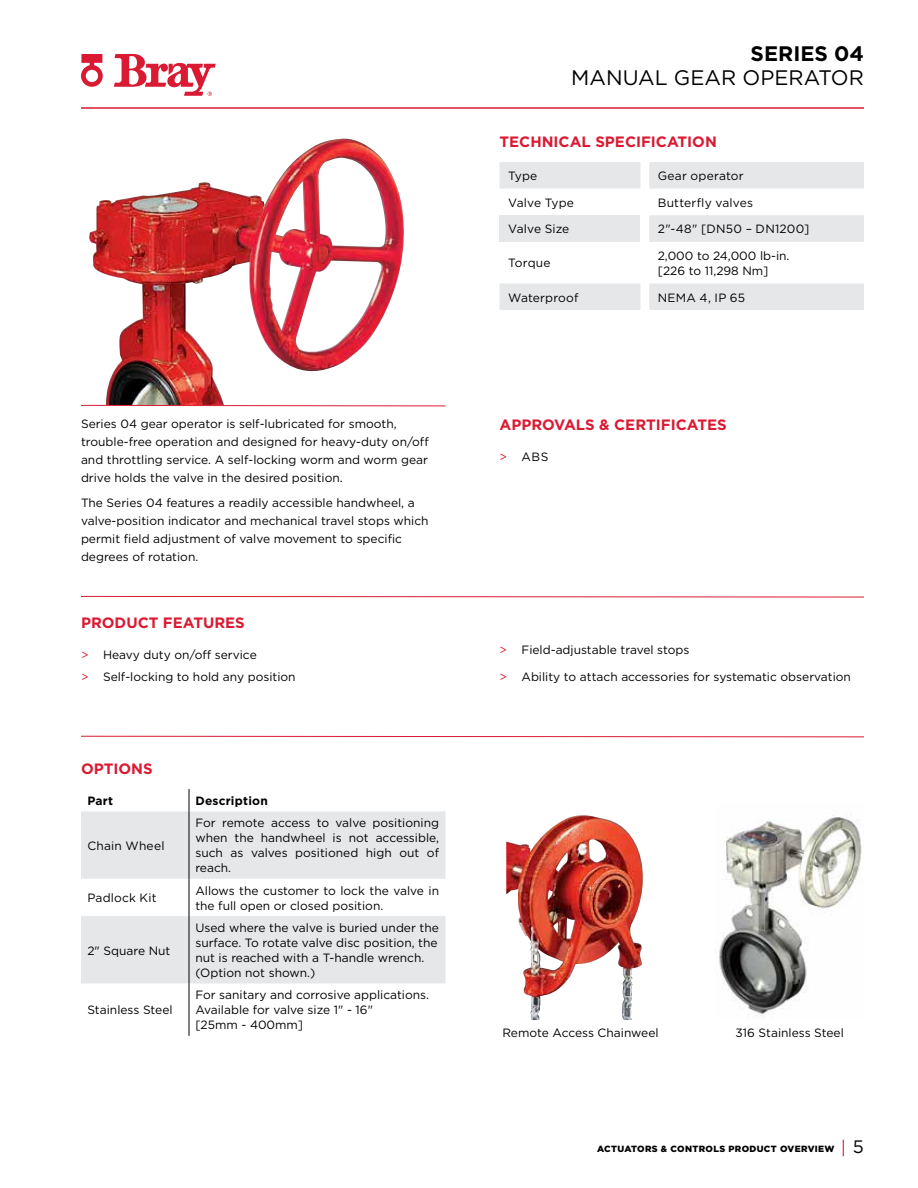
<style>
.page{position:relative;width:918px;height:1188px;background:#fff}
.page>*{position:absolute;margin:0;border:0;box-sizing:border-box;transform-origin:0 0}
.t1{font:21px "Gotham";color:#000}
.t2{font:700 21px "Gotham";color:#000}
.t3{font:700 15px "Gotham";color:#da1a32}
.t4{font:12px/15px "Gotham";color:#000}
.t5{font:12px "Gotham";letter-spacing:.02em;color:#000}
.t6{font:12px "Gotham";letter-spacing:.025em;color:#000}
.t7{font:700 12px "Gotham";letter-spacing:.015em;color:#000}
.t8{font:900 9px "Gotham";letter-spacing:.04em;color:#000}
.s1{color:#da1a32}
.s2{font-weight:400;font-size:18px;color:#da1a32}
.s3{font-weight:400;font-size:18px}
</style>
<div class="page">
<svg style="left:114px;top:54px;width:102px;height:42px"></svg>
<svg style="left:81px;top:54px;width:22px;height:33px"></svg>
<hr style="left:81px;top:107px;width:783px;height:2px;background:#da1a32">
<svg style="left:500px;top:162px;width:364px;height:148px"></svg>
<div style="left:500px;top:215px;width:140px;height:27px;background:#e6e7e8"></div>
<svg style="left:81px;top:811px;width:365px;height:172px;fill:#e6e7e8"></svg>
<svg style="left:189px;top:789px;width:1px;height:22px"></svg>
<hr style="left:189px;top:811px;width:1px;height:68px;background:#000">
<hr style="left:189px;top:879px;width:1px;height:37px;background:#000">
<hr style="left:189px;top:916px;width:1px;height:67px;background:#000">
<hr style="left:189px;top:983px;width:1px;height:53px;background:#000">
<img style="left:87px;top:139px;width:317px;height:266px">
<svg style="left:81px;top:596px;width:783px;height:2px;background:#ec8c98"></svg>
<svg style="left:81px;top:735px;width:783px;height:3px"></svg>
<svg style="left:81px;top:405px;width:365px;height:2px"></svg>
<img style="left:506px;top:815px;width:137px;height:205px">
<img style="left:719px;top:814px;width:143px;height:204px">
<p class="t4" style="left:81px;top:415px;width:349px;line-height:18px">Series 04 gear operator is self-lubricated for smooth, trouble-free operation and designed for heavy-duty on/off and throttling service. A self-locking worm and worm gear drive holds the valve in the desired position.</p>
<p class="t4" style="left:81px;top:493px;width:349px;line-height:18px">The Series 04 features a readily accessible handwheel, a valve-position indicator and mechanical travel stops which permit field adjustment of valve movement to specific degrees of rotation.</p>
<p class="t3" style="left:81px;top:612px;width:165px">PRODUCT FEATURES</p>
<p class="t4" style="left:81px;top:643px;width:216px;line-height:22.8px"><span class="s1">&gt;</span> Heavy duty on/off service<br><span class="s1">&gt;</span> Self-locking to hold any position</p>
<p class="t3" style="left:81px;top:759px;width:73px">OPTIONS</p>
<p class="t7" style="left:87px;top:793px;width:27px">Part</p>
<p class="t7" style="left:195px;top:793px;width:74px">Description</p>
<p class="t5" style="left:87px;top:838px;width:79px">Chain Wheel</p>
<p class="t4" style="left:195px;top:815px;width:245px;text-align:justify">For remote access to valve positioning when the handwheel is not accessible, such as valves positioned high out of reach.</p>
<p class="t4" style="left:87px;top:890px;width:71px">Padlock Kit</p>
<p class="t4" style="left:195px;top:883px;width:245px">Allows the customer to lock the valve in the full open or closed position.</p>
<p class="t4" style="left:87px;top:943px;width:85px">2" Square Nut</p>
<p class="t4" style="left:195px;top:920px;width:245px">Used where the valve is buried under the surface. To rotate valve disc position, the nut is reached with a T-handle wrench. (Option not shown.)</p>
<p class="t4" style="left:87px;top:1002px;width:87px">Stainless Steel</p>
<p class="t4" style="left:195px;top:987px;width:235px">For sanitary and corrosive applications.<br>Available for valve size 1" - 16"<br>[25mm - 400mm]</p>
<h1 class="t2" style="left:751px;top:40px;width:115px">SERIES 04</h1>
<h1 class="t1" style="left:571px;top:64px;width:294px">MANUAL GEAR OPERATOR</h1>
<p class="t3" style="left:500px;top:132px;width:219px">TECHNICAL SPECIFICATION</p>
<p class="t4" style="left:508px;top:168px;width:31px">Type</p>
<p class="t5" style="left:658px;top:168px;width:87px">Gear operator</p>
<p class="t4" style="left:508px;top:195px;width:68px">Valve Type</p>
<p class="t4" style="left:658px;top:195px;width:97px">Butterfly valves</p>
<p class="t4" style="left:508px;top:221px;width:63px">Valve Size</p>
<p class="t6" style="left:658px;top:221px;width:153px">2"-48" [DN50 – DN1200]</p>
<p class="t4" style="left:508px;top:255px;width:44px">Torque</p>
<p class="t4" style="left:658px;top:248px;width:133px">2,000 to 24,000 lb-in. [226 to 11,298 Nm]</p>
<p class="t4" style="left:508px;top:290px;width:72px">Waterproof</p>
<p class="t4" style="left:658px;top:290px;width:89px">NEMA 4, IP 65</p>
<p class="t3" style="left:500px;top:415px;width:229px">APPROVALS &amp; CERTIFICATES</p>
<p class="t4" style="left:500px;top:449px;width:50px"><span class="s1">&gt;</span> ABS</p>
<p class="t4" style="left:500px;top:642px;width:191px"><span class="s1">&gt;</span> Field-adjustable travel stops</p>
<p class="t4" style="left:500px;top:669px;width:353px"><span class="s1">&gt;</span> Ability to attach accessories for systematic observation</p>
<p class="t4" style="left:502px;top:1025px;width:158px">Remote Access Chainweel</p>
<p class="t4" style="left:736px;top:1025px;width:110px">316 Stainless Steel</p>
<p class="t8" style="left:597px;top:1142px;width:268px">ACTUATORS &amp; CONTROLS PRODUCT OVERVIEW <span class="s2">|</span> <span class="s3">5</span></p>
</div>
